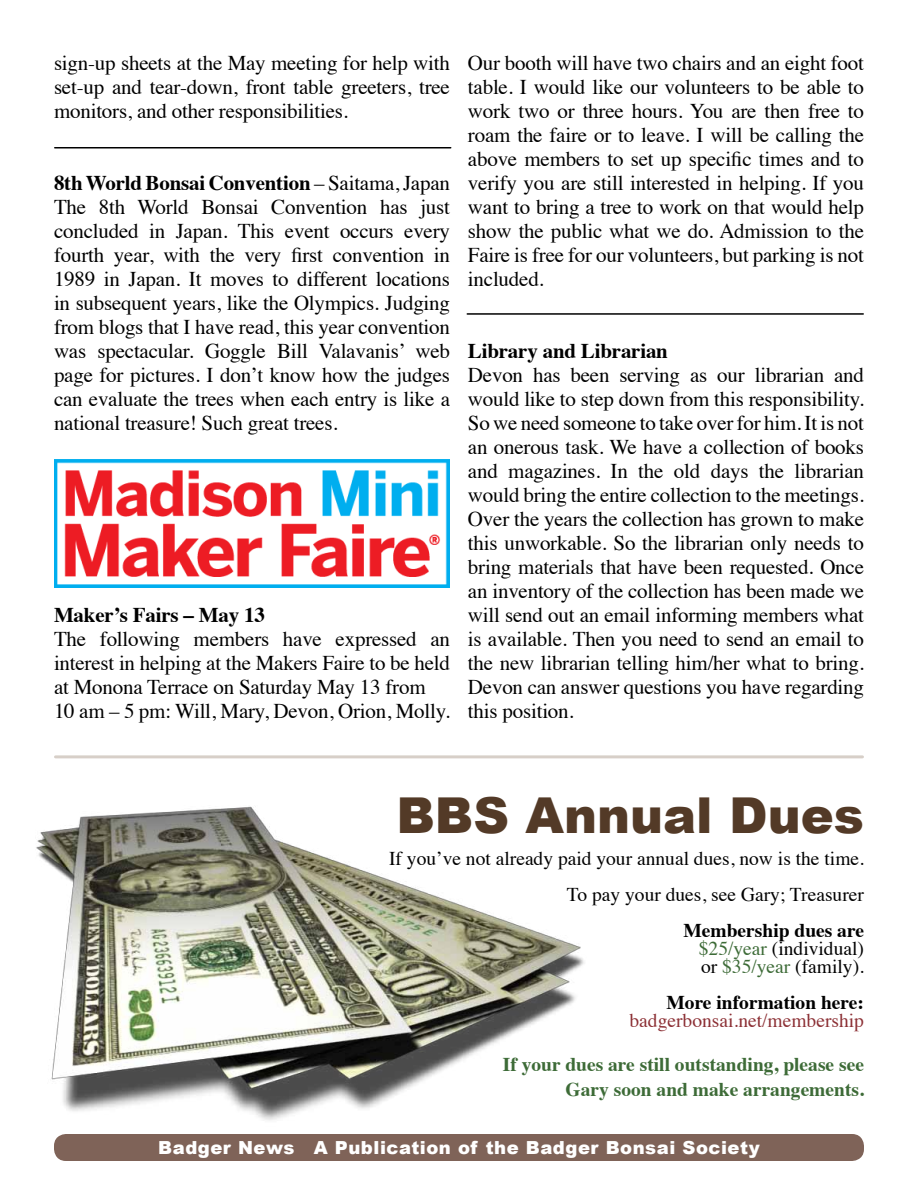
<style>
.page{position:relative;width:918px;height:1188px;background:#fff}
.page>*{position:absolute;margin:0;border:0;box-sizing:border-box;transform-origin:0 0}
.t1{font:900 49.5px "Arial";color:#533a27}
.t2{font:21px/24px "Times";letter-spacing:-.01em;color:#000;text-align:justify}
.t3{font:700 21px "Times";letter-spacing:-.01em;color:#000}
.t4{font:19.5px/18px "Times";color:#000;text-align:right}
.t5{font:700 19.5px/25.5px "Times";color:#3d6b37;text-align:right}
.t6{font:19.5px "Times";color:#8c3035}
.t7{font:700 19.5px "Times";color:#000}
.t8{font:900 18px "Arial";letter-spacing:.03em;color:#fff}
.s1{font-weight:700}
.s2{color:#3d6b37}
.s3{color:#7f6358}
</style>
<div class="page">
<div style="left:54px;top:1134px;width:810px;height:27px;background:#7f6358;border-radius:12px"></div>
<img style="left:54px;top:459px;width:396px;height:128px">
<hr style="left:55px;top:147px;width:396px;height:1px;background:#000">
<img style="left:36px;top:806px;width:548px;height:315px">
<hr style="left:56px;top:755px;width:806px;height:3px;background:#d7cfc8">
<hr style="left:467px;top:313px;width:396px;height:2px;background:#000">
<p class="t2" style="left:54px;top:49px;width:397px">sign-up sheets at the May meeting for help with set-up and tear-down, front table greeters, tree monitors, and other responsibilities.</p>
<p class="t2" style="left:54px;top:169px;width:398px"><span class="s1">8th World Bonsai Convention</span> – Saitama, Japan The 8th World Bonsai Convention has just concluded in Japan. This event occurs every fourth year, with the very first convention in 1989 in Japan. It moves to different locations in subsequent years, like the Olympics. Judging from blogs that I have read, this year convention was spectacular. Goggle Bill Valavanis’ web page for pictures. I don’t know how the judges can evaluate the trees when each entry is like a national treasure! Such great trees.</p>
<p class="t3" style="left:54px;top:595px;width:212px">Maker’s Fairs – May 13</p>
<p class="t2" style="left:54px;top:625px;width:398px;text-align:left">The following members have expressed an interest in helping at the Makers Faire to be held at Monona Terrace on Saturday May 13 from 10 am – 5 pm: Will, Mary, Devon, Orion, Molly.</p>
<p class="t2" style="left:468px;top:49px;width:398px">Our booth will have two chairs and an eight foot table. I would like our volunteers to be able to work two or three hours. You are then free to roam the faire or to leave. I will be calling the above members to set up specific times and to verify you are still interested in helping. If you want to bring a tree to work on that would help show the public what we do. Admission to the Faire is free for our volunteers, but parking is not included.</p>
<p class="t3" style="left:468px;top:331px;width:202px">Library and Librarian</p>
<p class="t2" style="left:468px;top:361px;width:398px">Devon has been serving as our librarian and would like to step down from this responsibility.<br>So we need someone to take over for him. It is not an onerous task. We have a collection of books and magazines. In the old days the librarian would bring the entire collection to the meetings.<br>Over the years the collection has grown to make this unworkable. So the librarian only needs to bring materials that have been requested. Once an inventory of the collection has been made we will send out an email informing members what is available. Then you need to send an email to the new librarian telling him/her what to bring.<br>Devon can answer questions you have regarding this position.</p>
<h1 class="t1" style="left:396px;top:780px;width:469px">BBS Annual Dues</h1>
<p class="t4" style="left:389px;top:839px;width:476px;line-height:36px">If you’ve not already paid your annual dues, now is the time.<br>To pay your dues, see Gary; Treasurer</p>
<p class="t4" style="left:699px;top:920px;width:167px;text-align:justify;text-indent:-15px"><span class="s1">Membership dues are </span><span class="s2">$25/year</span> (individual) or <span class="s2">$35/year</span> (family).</p>
<p class="t7" style="left:667px;top:984px;width:199px">More information here:</p>
<p class="t6" style="left:630px;top:1003px;width:236px">badgerbonsai.net/membership</p>
<p class="t5" style="left:503px;top:1049px;width:363px">If your dues are still outstanding, please see<br>Gary soon and make arrangements.</p>
<p class="t8" style="left:158px;top:1135px;width:603px">Badger News <span class="s3">|</span> A Publication of the Badger Bonsai Society</p>
</div>
